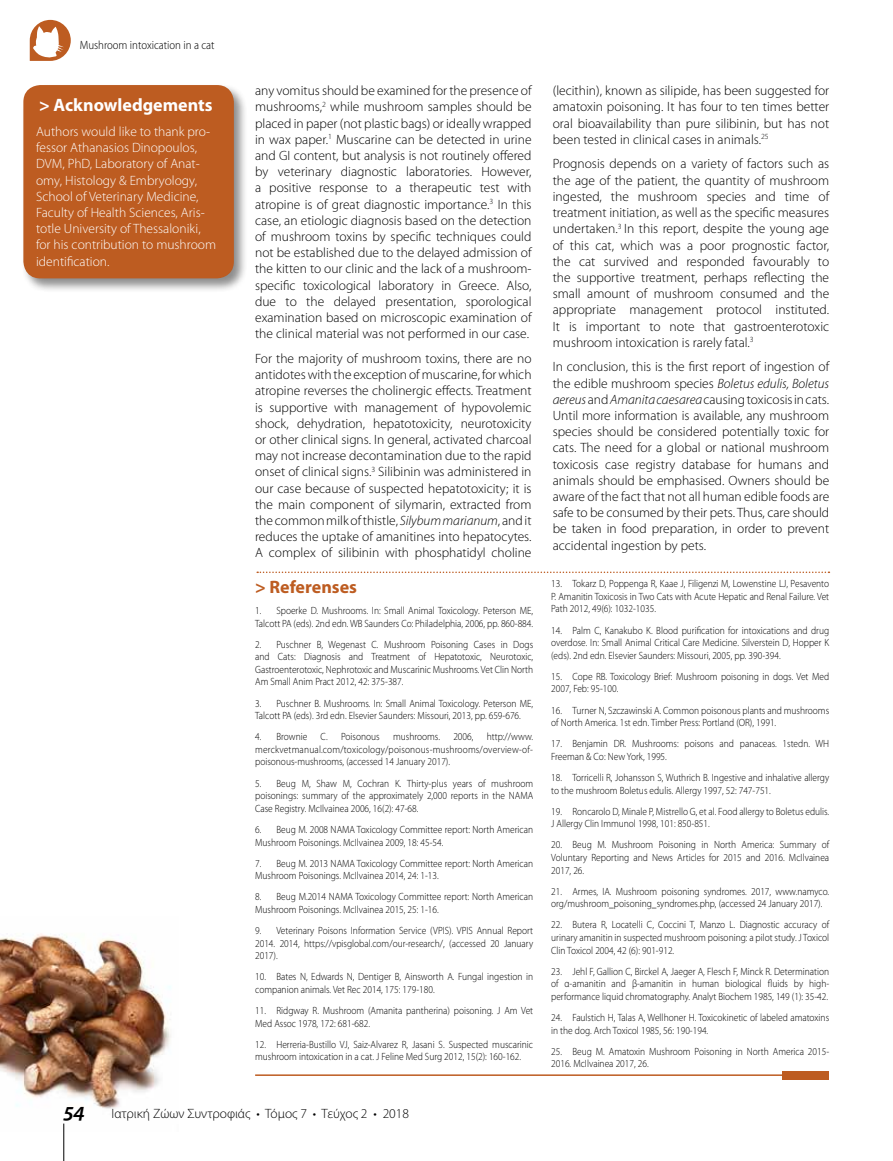
<style>
.page{position:relative;width:893px;height:1161px;background:#fff}
.page>*{position:absolute;margin:0;border:0;box-sizing:border-box;transform-origin:0 0}
.t1{font:italic 600 22.5px "Myriad Pro";color:#000}
.t2{font:700 18px "Myriad Pro";color:#fff}
.t3{font:700 18px "Myriad Pro";color:#bd5c21}
.t4{font:300 13.5px/16.2px "Myriad Pro";color:#000;text-align:justify}
.t5{font:300 13.5px/16.2px "Myriad Pro";color:#fff}
.t6{font:300 semi-condensed 12px "Myriad Pro";color:#000}
.t7{font:300 10.5px/12.6px "Myriad Pro";color:#000;scale:.9 1}
.s1{font-style:italic}
</style>
<div class="page">
<hr style="left:64px;top:1123px;width:1px;height:38px;background:#000">
<svg style="left:30px;top:20px;width:41px;height:41px"></svg>
<hr style="left:255px;top:1074px;width:569px;height:2px;background:#bd5c21">
<div style="left:782px;top:1071px;width:47px;height:8px;background:#bd5c21"></div>
<svg style="left:257px;top:571px;width:572px;height:2px"></svg>
<div style="left:21px;top:83px;width:227px;height:210px;background:#000;opacity:.45"></div>
<div style="left:23px;top:85px;width:211px;height:193px;background:#bd5c21;border-radius:17px"></div>
<img style="left:0;top:934px;width:171px;height:197px">
<p class="t6" style="left:80px;top:39px;width:136px">Mushroom intoxication in a cat</p>
<h2 class="t2" style="left:39px;top:95px;width:175px">&gt; Acknowledgements</h2>
<p class="t5" style="left:36px;top:124px;width:181px">Authors would like to thank pro&shy;fessor Athanasios Dinopoulos,<br>DVM, PhD, Laboratory of Anat&shy;omy, Histology &amp; Embryology,<br>School of Veterinary Medicine,<br>Faculty of Health Sciences, Aris&shy;totle University of Thessaloniki, for his contribution to mushroom identification.</p>
<p class="t4" style="left:255px;top:83px;width:278px">any vomitus should be examined for the presence of mushrooms,<sup>2</sup> while mushroom samples should be placed in paper (not plastic bags) or ideally wrapped in wax paper.<sup>1</sup> Muscarine can be detected in urine and GI content, but analysis is not routinely offered by veterinary diagnostic laboratories. However, a positive response to a therapeutic test with atropine is of great diagnostic importance.<sup>3</sup> In this case, an etiologic diagnosis based on the detection of mushroom toxins by specific techniques could not be established due to the delayed admission of the kitten to our clinic and the lack of a mushroom&shy;specific toxicological laboratory in Greece. Also, due to the delayed presentation, sporological examination based on microscopic examination of the clinical material was not performed in our case.</p>
<p class="t4" style="left:255px;top:350px;width:278px">For the majority of mushroom toxins, there are no antidotes with the exception of muscarine, for which atropine reverses the cholinergic effects. Treatment is supportive with management of hypovolemic shock, dehydration, hepatotoxicity, neurotoxicity or other clinical signs. In general, activated charcoal may not increase decontamination due to the rapid onset of clinical signs.<sup>3</sup> Silibinin was administered in our case because of suspected hepatotoxicity; it is the main component of silymarin, extracted from the common milk of thistle, <span class="s1">Silybum marianum</span>, and it reduces the uptake of amanitines into hepatocytes.<br>A complex of silibinin with phosphatidyl choline</p>
<h2 class="t3" style="left:255px;top:577px;width:103px">&gt; Referenses</h2>
<p class="t7" style="left:255px;top:604px;width:310px">1. Spoerke D. Mushrooms. In: Small Animal Toxicology. Peterson ME,<br>Talcott PA (eds). 2nd edn. WB Saunders Co: Philadelphia, 2006, pp. 860-884.</p>
<p class="t7" style="left:255px;top:638px;width:310px;text-align:justify">2. Puschner B, Wegenast C. Mushroom Poisoning Cases in Dogs and Cats: Diagnosis and Treatment of Hepatotoxic, Neurotoxic, Gastroenterotoxic, Nephrotoxic and Muscarinic Mushrooms. Vet Clin North Am Small Anim Pract 2012, 42: 375-387.</p>
<p class="t7" style="left:255px;top:697px;width:310px">3. Puschner B. Mushrooms. In: Small Animal Toxicology. Peterson ME,<br>Talcott PA (eds). 3rd edn. Elsevier Saunders: Missouri, 2013, pp. 659-676.</p>
<p class="t7" style="left:255px;top:731px;width:59px">4. Brownie</p>
<p class="t7" style="left:321px;top:731px;width:67px">C. Poisonous</p>
<p class="t7" style="left:393px;top:731px;width:54px">mushrooms.</p>
<p class="t7" style="left:453px;top:731px;width:24px">2006,</p>
<p class="t7" style="left:255px;top:731px;width:310px;text-align:justify;text-indent:232px">http://www. merckvetmanual.com/toxicology/poisonous-mushrooms/overview-of&shy;poisonous-mushrooms, (accessed 14 January 2017).</p>
<p class="t7" style="left:255px;top:777px;width:310px;text-align:justify">5. Beug M, Shaw M, Cochran K. Thirty-plus years of mushroom poisonings: summary of the approximately 2,000 reports in the NAMA Case Registry. McIlvainea 2006, 16(2): 47-68.</p>
<p class="t7" style="left:255px;top:823px;width:310px">6. Beug M. 2008 NAMA Toxicology Committee report: North American<br>Mushroom Poisonings. McIlvainea 2009, 18: 45-54.</p>
<p class="t7" style="left:255px;top:857px;width:310px">7. Beug M. 2013 NAMA Toxicology Committee report: North American<br>Mushroom Poisonings. McIlvainea 2014, 24: 1-13.</p>
<p class="t7" style="left:255px;top:891px;width:310px">8. Beug M.2014 NAMA Toxicology Committee report: North American<br>Mushroom Poisonings. McIlvainea 2015, 25: 1-16.</p>
<p class="t7" style="left:255px;top:924px;width:310px;text-align:justify">9. Veterinary Poisons Information Service (VPIS). VPIS Annual Report 2014. 2014, https://vpisglobal.com/our-research/, (accessed 20 January 2017).</p>
<p class="t7" style="left:255px;top:971px;width:310px">10. Bates N, Edwards N, Dentiger B, Ainsworth A. Fungal ingestion in companion animals. Vet Rec 2014, 175: 179-180.</p>
<p class="t7" style="left:255px;top:1004px;width:310px">11. Ridgway R. Mushroom (Amanita pantherina) poisoning. J Am Vet<br>Med Assoc 1978, 172: 681-682.</p>
<p class="t7" style="left:255px;top:1038px;width:310px">12. Herreria-Bustillo VJ, Saiz-Alvarez R, Jasani S. Suspected muscarinic mushroom intoxication in a cat. J Feline Med Surg 2012, 15(2): 160-162.</p>
<h1 class="t1" style="left:64px;top:1098px;width:23px">54</h1>
<p class="t4" style="left:112px;top:1106px;width:299px">Ιατρική Ζώων Συντροφιάς • Τόμος 7 • Τεύχος 2 • 2018</p>
<p class="t4" style="left:553px;top:83px;width:278px">(lecithin), known as silipide, has been suggested for amatoxin poisoning. It has four to ten times better oral bioavailability than pure silibinin, but has not been tested in clinical cases in animals.<sup>25</sup></p>
<p class="t4" style="left:553px;top:156px;width:278px">Prognosis depends on a variety of factors such as the age of the patient, the quantity of mushroom ingested, the mushroom species and time of treatment initiation, as well as the specific measures undertaken.<sup>3</sup> In this report, despite the young age of this cat, which was a poor prognostic factor, the cat survived and responded favourably to the supportive treatment, perhaps reflecting the small amount of mushroom consumed and the appropriate management protocol instituted.<br>It is important to note that gastroenterotoxic mushroom intoxication is rarely fatal.<sup>3</sup></p>
<p class="t4" style="left:553px;top:359px;width:278px">In conclusion, this is the first report of ingestion of the edible mushroom species <span class="s1">Boletus edulis, Boletus aereus</span> and <span class="s1">Amanita caesarea</span>causing toxicosis in cats.<br>Until more information is available, any mushroom species should be considered potentially toxic for cats. The need for a global or national mushroom toxicosis case registry database for humans and animals should be emphasised. Owners should be aware of the fact that not all human edible foods are safe to be consumed by their pets. Thus, care should be taken in food preparation, in order to prevent accidental ingestion by pets.</p>
<p class="t7" style="left:551px;top:577px;width:310px;text-align:justify">13. Tokarz D, Poppenga R, Kaae J, Filigenzi M, Lowenstine LJ, Pesavento P. Amanitin Toxicosis in Two Cats with Acute Hepatic and Renal Failure. Vet Path 2012, 49(6): 1032-1035.</p>
<p class="t7" style="left:551px;top:624px;width:310px;text-align:justify">14. Palm C, Kanakubo K. Blood purification for intoxications and drug overdose. In: Small Animal Critical Care Medicine. Silverstein D, Hopper K (eds). 2nd edn. Elsevier Saunders: Missouri, 2005, pp. 390-394.</p>
<p class="t7" style="left:551px;top:670px;width:310px">15. Cope RB. Toxicology Brief: Mushroom poisoning in dogs. Vet Med<br>2007, Feb: 95-100.</p>
<p class="t7" style="left:551px;top:704px;width:310px">16. Turner N, Szczawinski A. Common poisonous plants and mushrooms of North America. 1st edn. Timber Press: Portland (OR), 1991.</p>
<p class="t7" style="left:551px;top:738px;width:310px">17. Benjamin DR. Mushrooms: poisons and panaceas. 1stedn. WH<br>Freeman &amp; Co: New York, 1995.</p>
<p class="t7" style="left:551px;top:771px;width:310px">18. Torricelli R, Johansson S, Wuthrich B. Ingestive and inhalative allergy to the mushroom Boletus edulis. Allergy 1997, 52: 747-751.</p>
<p class="t7" style="left:551px;top:805px;width:310px">19. Roncarolo D, Minale P, Mistrello G, et al. Food allergy to Boletus edulis.<br>J Allergy Clin Immunol 1998, 101: 850-851.</p>
<p class="t7" style="left:551px;top:839px;width:310px;text-align:justify">20. Beug M. Mushroom Poisoning in North America: Summary of Voluntary Reporting and News Articles for 2015 and 2016. McIlvainea 2017, 26.</p>
<p class="t7" style="left:551px;top:885px;width:310px">21. Armes, IA. Mushroom poisoning syndromes. 2017, www.namyco. org/mushroom_poisoning_syndromes.php, (accessed 24 January 2017).</p>
<p class="t7" style="left:551px;top:919px;width:310px;text-align:justify">22. Butera R, Locatelli C, Coccini T, Manzo L. Diagnostic accuracy of urinary amanitin in suspected mushroom poisoning: a pilot study. J Toxicol Clin Toxicol 2004, 42 (6): 901-912.</p>
<p class="t7" style="left:551px;top:965px;width:310px;text-align:justify">23. Jehl F, Gallion C, Birckel A, Jaeger A, Flesch F, Minck R. Determination of α-amanitin and β-amanitin in human biological fluids by high&shy;performance liquid chromatography. Analyt Biochem 1985, 149 (1): 35-42.</p>
<p class="t7" style="left:551px;top:1011px;width:310px">24. Faulstich H, Talas A, Wellhoner H. Toxicokinetic of labeled amatoxins in the dog. Arch Toxicol 1985, 56: 190-194.</p>
<p class="t7" style="left:551px;top:1045px;width:310px">25. Beug M. Amatoxin Mushroom Poisoning in North America 2015-<br>2016. McIlvainea 2017, 26.</p>
</div>
